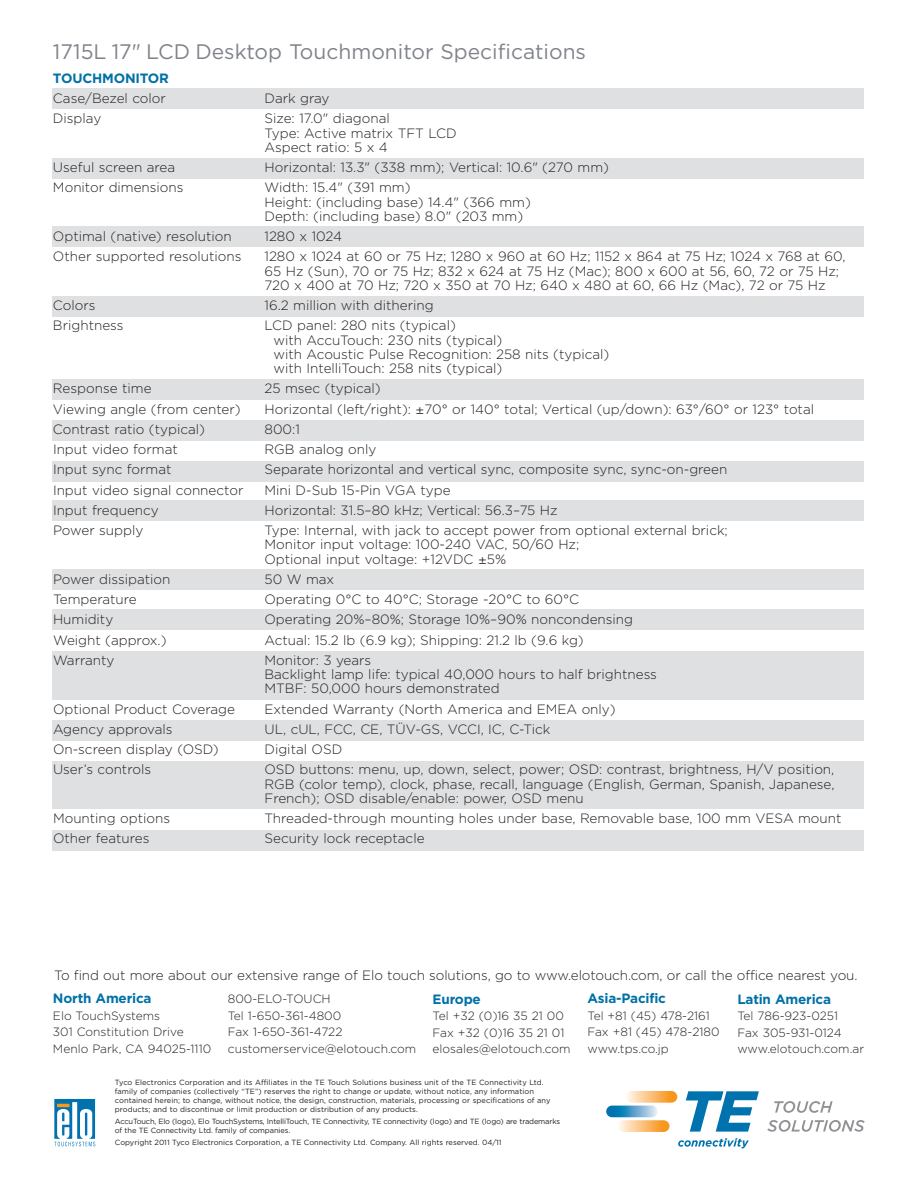
<style>
.page{position:relative;width:918px;height:1188px;background:#fff}
.page>*{position:absolute;margin:0;border:0;box-sizing:border-box;transform-origin:0 0}
.t1{font:21px "Gotham";color:#80838a}
.t2{font:300 13.5px/14.2px "Gotham";color:#231f20}
.t3{font:700 13.5px "Gotham";letter-spacing:-.015em;color:#0071a7}
.t4{font:300 12px/16.5px "Gotham";color:#231f20}
.t5{font:7.5px/9px "Gotham";letter-spacing:.005em;color:#231f20}
.t6{font:7.5px/9px "Gotham";letter-spacing:-.02em;color:#231f20}
.s1{font-family:"Univers LT Std"}
</style>
<div class="page">
<div style="left:53px;top:830px;width:811px;height:20px;background:#dfe0e1"></div>
<div style="left:53px;top:762px;width:811px;height:47px;background:#dfe0e1"></div>
<div style="left:53px;top:720px;width:811px;height:20px;background:#dfe0e1"></div>
<div style="left:53px;top:609px;width:811px;height:20px;background:#dfe0e1"></div>
<div style="left:53px;top:420px;width:811px;height:20px;background:#dfe0e1"></div>
<div style="left:53px;top:226px;width:811px;height:21px;background:#dfe0e1"></div>
<div style="left:53px;top:158px;width:811px;height:21px;background:#dfe0e1"></div>
<div style="left:53px;top:88px;width:811px;height:21px;background:#dfe0e1"></div>
<div style="left:53px;top:296px;width:811px;height:20px;background:#dfe0e1"></div>
<div style="left:53px;top:380px;width:811px;height:20px;background:#dfe0e1"></div>
<div style="left:53px;top:461px;width:811px;height:20px;background:#dfe0e1"></div>
<div style="left:53px;top:501px;width:811px;height:20px;background:#dfe0e1"></div>
<div style="left:53px;top:569px;width:811px;height:20px;background:#dfe0e1"></div>
<div style="left:53px;top:651px;width:811px;height:49px;background:#dfe0e1"></div>
<svg style="left:774px;top:1101px;width:59px;height:12px"></svg>
<svg style="left:767px;top:1120px;width:98px;height:12px"></svg>
<svg style="left:626px;top:1091px;width:51px;height:12px"></svg>
<svg style="left:618px;top:1120px;width:51px;height:12px"></svg>
<svg style="left:606px;top:1106px;width:52px;height:11px"></svg>
<svg style="left:686px;top:1091px;width:73px;height:41px"></svg>
<svg style="left:678px;top:1138px;width:71px;height:10px"></svg>
<svg style="left:55px;top:1099px;width:41px;height:48px"></svg>
<svg style="left:54px;top:1099px;width:41px;height:47px"></svg>
<h1 class="t1" style="left:53px;top:39px;width:535px">1715L 17" LCD Desktop Touchmonitor Specifications</h1>
<p class="t3" style="left:53px;top:70px;width:118px">TOUCHMONITOR</p>
<p class="t2" style="left:53px;top:91px;width:114px">Case/Bezel color</p>
<p class="t2" style="left:264px;top:91px;width:67px">Dark gray</p>
<p class="t2" style="left:53px;top:112px;width:50px">Display</p>
<p class="t2" style="left:264px;top:112px;width:194px">Size: 17.0" diagonal<br>Type: Active matrix TFT LCD<br>Aspect ratio: 5 x 4</p>
<p class="t2" style="left:53px;top:160px;width:124px">Useful screen area</p>
<p class="t2" style="left:264px;top:160px;width:346px">Horizontal: 13.3" (338 mm); Vertical: 10.6" (270 mm)</p>
<p class="t2" style="left:53px;top:181px;width:132px">Monitor dimensions</p>
<p class="t2" style="left:264px;top:181px;width:268px">Width: 15.4" (391 mm)<br>Height: (including base) 14.4" (366 mm)<br>Depth: (including base) 8.0" (203 mm)</p>
<p class="t2" style="left:53px;top:229px;width:180px">Optimal (native) resolution</p>
<p class="t2" style="left:264px;top:229px;width:79px">1280 x 1024</p>
<p class="t2" style="left:53px;top:250px;width:190px">Other supported resolutions</p>
<p class="t2" style="left:264px;top:250px;width:583px">1280 x 1024 at 60 or 75 Hz; 1280 x 960 at 60 Hz; 1152 x 864 at 75 Hz; 1024 x 768 at 60,<br>65 Hz (Sun), 70 or 75 Hz; 832 x 624 at 75 Hz (Mac); 800 x 600 at 56, 60, 72 or 75 Hz;<br>720 x 400 at 70 Hz; 720 x 350 at 70 Hz; 640 x 480 at 60, 66 Hz (Mac), 72 or 75 Hz</p>
<p class="t2" style="left:53px;top:298px;width:44px">Colors</p>
<p class="t2" style="left:264px;top:298px;width:171px">16.2 million with dithering</p>
<p class="t2" style="left:53px;top:319px;width:72px">Brightness</p>
<p class="t2" style="left:273px;top:319px;width:337px;text-indent:-9px">LCD panel: 280 nits (typical)<br>with AccuTouch: 230 nits (typical)<br>with Acoustic Pulse Recognition: 258 nits (typical) with IntelliTouch: 258 nits (typical)</p>
<p class="t2" style="left:53px;top:382px;width:100px">Response time</p>
<p class="t2" style="left:264px;top:382px;width:118px">25 msec (typical)</p>
<p class="t2" style="left:53px;top:402px;width:189px">Viewing angle (from center)</p>
<p class="t2" style="left:264px;top:402px;width:551px">Horizontal (left/right): <span class="s1">±</span>70° or 140° total; Vertical (up/down): 63°/60° or 123° total</p>
<p class="t2" style="left:53px;top:422px;width:153px">Contrast ratio (typical)</p>
<p class="t2" style="left:265px;top:422px;width:37px">800:1</p>
<p class="t2" style="left:53px;top:442px;width:126px">Input video format</p>
<p class="t2" style="left:265px;top:442px;width:113px">RGB analog only</p>
<p class="t2" style="left:53px;top:463px;width:120px">Input sync format</p>
<p class="t2" style="left:265px;top:463px;width:464px">Separate horizontal and vertical sync, composite sync, sync-on-green</p>
<p class="t2" style="left:53px;top:483px;width:192px">Input video signal connector</p>
<p class="t2" style="left:265px;top:483px;width:188px">Mini D-Sub 15-Pin VGA type</p>
<p class="t2" style="left:53px;top:503px;width:107px">Input frequency</p>
<p class="t2" style="left:265px;top:503px;width:295px">Horizontal: 31.5–80 kHz; Vertical: 56.3–75 Hz</p>
<p class="t2" style="left:53px;top:523px;width:92px">Power supply</p>
<p class="t2" style="left:265px;top:523px;width:465px">Type: Internal, with jack to accept power from optional external brick;<br>Monitor input voltage: 100-240 VAC, 50/60 Hz;<br>Optional input voltage: +12VDC <span class="s1">±</span>5%</p>
<p class="t2" style="left:53px;top:572px;width:119px">Power dissipation</p>
<p class="t2" style="left:265px;top:572px;width:71px">50 W max</p>
<p class="t2" style="left:53px;top:592px;width:85px">Temperature</p>
<p class="t2" style="left:265px;top:592px;width:316px">Operating 0°C to 40°C; Storage -20°C to 60°C</p>
<p class="t2" style="left:53px;top:613px;width:62px">Humidity</p>
<p class="t2" style="left:265px;top:613px;width:370px">Operating 20%–80%; Storage 10%–90% noncondensing</p>
<p class="t2" style="left:53px;top:633px;width:115px">Weight (approx.)</p>
<p class="t2" style="left:265px;top:633px;width:321px">Actual: 15.2 lb (6.9 kg); Shipping: 21.2 lb (9.6 kg)</p>
<p class="t2" style="left:53px;top:653px;width:63px">Warranty</p>
<p class="t2" style="left:265px;top:653px;width:394px">Monitor: 3 years<br>Backlight lamp life: typical 40,000 hours to half brightness<br>MTBF: 50,000 hours demonstrated</p>
<p class="t2" style="left:53px;top:702px;width:184px">Optional Product Coverage</p>
<p class="t2" style="left:265px;top:702px;width:353px">Extended Warranty (North America and EMEA only)</p>
<p class="t2" style="left:53px;top:722px;width:121px">Agency approvals</p>
<p class="t2" style="left:265px;top:722px;width:287px">UL, cUL, FCC, CE, TÜV-GS, VCCI, IC, C-Tick</p>
<p class="t2" style="left:53px;top:742px;width:167px">On-screen display (OSD)</p>
<p class="t2" style="left:265px;top:742px;width:79px">Digital OSD</p>
<p class="t2" style="left:53px;top:763px;width:100px">User’s controls</p>
<p class="t2" style="left:265px;top:763px;width:571px;text-align:justify">OSD buttons: menu, up, down, select, power; OSD: contrast, brightness, H/V position, RGB (color temp), clock, phase, recall, language (English, German, Spanish, Japanese, French); OSD disable/enable: power, OSD menu</p>
<p class="t2" style="left:53px;top:811px;width:119px">Mounting options</p>
<p class="t2" style="left:265px;top:811px;width:579px">Threaded-through mounting holes under base, Removable base, 100 mm VESA mount</p>
<p class="t2" style="left:53px;top:832px;width:98px">Other features</p>
<p class="t2" style="left:265px;top:832px;width:162px">Security lock receptacle</p>
<p class="t2" style="left:54px;top:968px;width:805px">To find out more about our extensive range of Elo touch solutions, go to www.elotouch.com, or call the office nearest you.</p>
<p class="t3" style="left:53px;top:991px;width:100px">North America</p>
<p class="t4" style="left:53px;top:1007px;width:160px">Elo TouchSystems<br>301 Constitution Drive<br>Menlo Park, CA 94025-1110</p>
<p class="t3" style="left:588px;top:991px;width:80px">Asia-Pacific</p>
<p class="t4" style="left:588px;top:1007px;width:134px">Tel +81 (45) 478-2161<br>Fax +81 (45) 478-2180 www.tps.co.jp</p>
<p class="t3" style="left:737px;top:991px;width:95px">Latin America</p>
<p class="t4" style="left:737px;top:1008px;width:128px">Tel 786-923-0251<br>Fax 305-931-0124 www.elotouch.com.ar</p>
<p class="t3" style="left:433px;top:991px;width:50px">Europe</p>
<p class="t4" style="left:433px;top:1008px;width:140px">Tel +32 (0)16 35 21 00<br>Fax +32 (0)16 35 21 01 elosales@elotouch.com</p>
<p class="t4" style="left:228px;top:991px;width:190px">800-ELO-TOUCH<br>Tel 1-650-361-4800<br>Fax 1-650-361-4722 customerservice@elotouch.com</p>
<p class="t5" style="left:115px;top:1078px;width:437px">Tyco Electronics Corporation and its Affiliates in the TE Touch Solutions business unit of the TE Connectivity Ltd. family of companies (collectively “TE”) reserves the right to change or update, without notice, any information contained herein; to change, without notice, the design, construction, materials, processing or specifications of any products; and to discontinue or limit production or distribution of any products.</p>
<p class="t6" style="left:115px;top:1117px;width:447px">AccuTouch, Elo (logo), Elo TouchSystems, IntelliTouch, TE Connectivity, TE connectivity (logo) and TE (logo) are trademarks of the TE Connectivity Ltd. family of companies.</p>
<p class="t5" style="left:115px;top:1138px;width:388px">Copyright 2011 Tyco Electronics Corporation, a TE Connectivity Ltd. Company. All rights reserved. 04/11</p>
</div>
